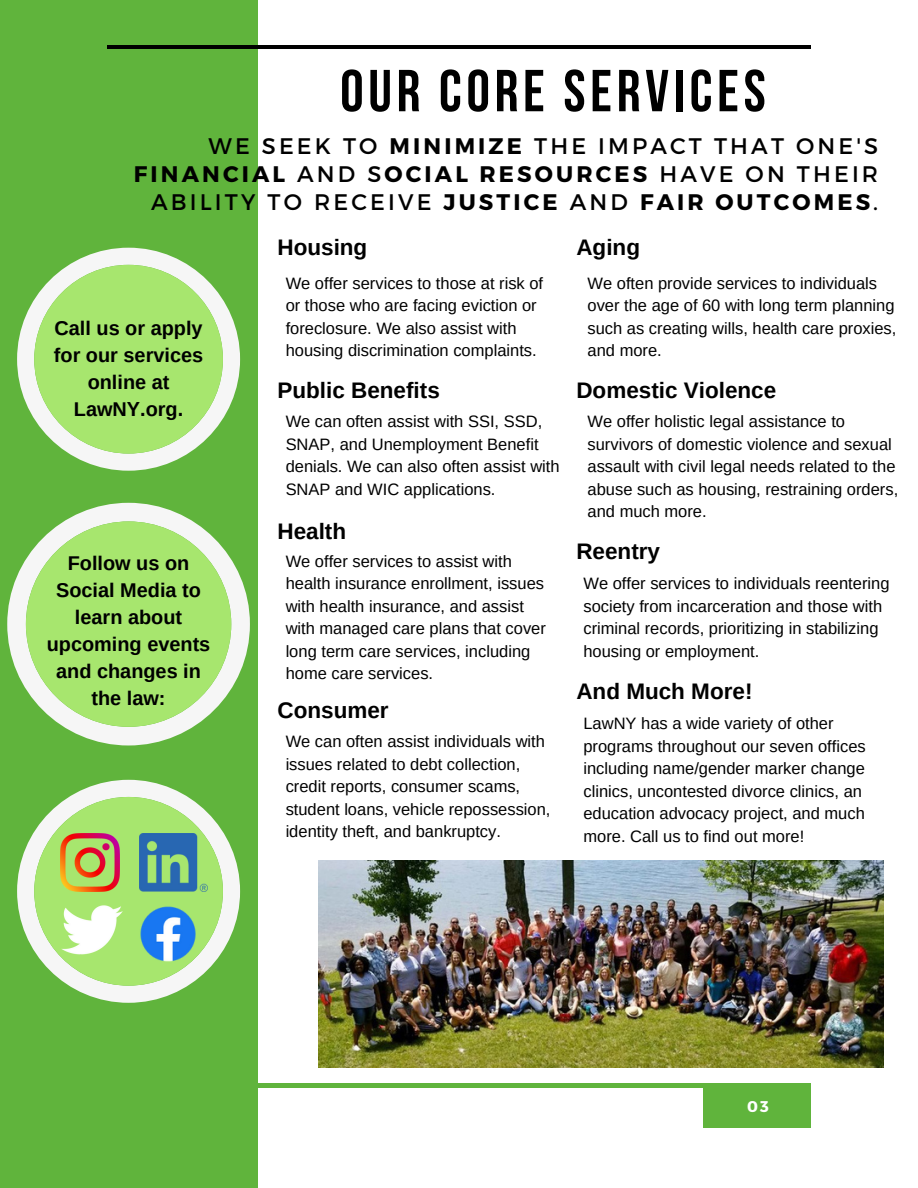
<style>
.page{position:relative;width:918px;height:1188px;background:#fff}
.page>*{position:absolute;margin:0;border:0;box-sizing:border-box;transform-origin:0 0}
.t1{font:700 59.1px "Bebas Neue";letter-spacing:.08em;color:#000}
.t2{font:22.5px/28.2px "Montserrat";letter-spacing:.14em;color:#000;text-align:right}
.t3{font:700 22.5px "Arimo";color:#000}
.t4{font:700 19.95px/27px "Arimo";color:#000;text-align:center}
.t5{font:16.5px/22.5px "Arimo";color:#000}
.t6{font:700 15.6px "Montserrat";color:#fff}
.s1{font-weight:700}
</style>
<div class="page">
<div style="left:0;top:0;width:258px;height:1188px;background:#60b43c"></div>
<hr style="left:108px;top:46px;width:703px;height:3px;background:#000">
<div style="left:703px;top:1084px;width:108px;height:44px;background:#60b43c"></div>
<hr style="left:107px;top:1084px;width:703px;height:3px;background:#60b43c">
<img style="left:319px;top:861px;width:564px;height:207px">
<svg style="left:17px;top:248px;width:223px;height:223px"></svg>
<div style="left:34px;top:265px;width:189px;height:189px;background:#a7e66e;border-radius:50%"></div>
<svg style="left:7px;top:503px;width:243px;height:242px"></svg>
<div style="left:26px;top:521px;width:205px;height:206px;background:#a7e66e;border-radius:50%"></div>
<svg style="left:17px;top:780px;width:223px;height:223px"></svg>
<div style="left:34px;top:797px;width:189px;height:189px;background:#a7e66e;border-radius:50%"></div>
<img style="left:139px;top:833px;width:69px;height:59px">
<img style="left:61px;top:833px;width:58px;height:59px">
<img style="left:62px;top:905px;width:60px;height:50px">
<img style="left:140px;top:906px;width:57px;height:57px">
<p class="t1" style="left:340px;top:67px;width:427px">OUR CORE SERVICES</p>
<p class="t2" style="left:134px;top:131px;width:746px">WE SEEK TO <span class="s1">MINIMIZE</span> THE IMPACT THAT ONE'S<br><span class="s1">FINANCIAL</span> AND S<span class="s1">OCIAL RESOURCES</span> HAVE ON THEIR<br>ABILITY TO RECEIVE <span class="s1">JUSTICE</span> AND <span class="s1">FAIR OUTCOMES</span>.</p>
<p class="t3" style="left:277px;top:235px;width:91px">Housing</p>
<p class="t5" style="left:286px;top:272px;width:259px">We offer services to those at risk of or those who are facing eviction or foreclosure. We also assist with housing discrimination complaints.</p>
<p class="t3" style="left:277px;top:377px;width:164px">Public Benefits</p>
<p class="t5" style="left:286px;top:410px;width:276px">We can often assist with SSI, SSD,<br>SNAP, and Unemployment Benefit denials. We can also often assist with<br>SNAP and WIC applications.</p>
<p class="t3" style="left:576px;top:235px;width:65px">Aging</p>
<p class="t5" style="left:588px;top:272px;width:310px">We often provide services to individuals over the age of 60 with long term planning such as creating wills, health care proxies, and more.</p>
<p class="t3" style="left:576px;top:377px;width:201px">Domestic Violence</p>
<p class="t5" style="left:588px;top:410px;width:312px">We offer holistic legal assistance to survivors of domestic violence and sexual assault with civil legal needs related to the abuse such as housing, restraining orders, and much more.</p>
<p class="t3" style="left:576px;top:538px;width:85px">Reentry</p>
<p class="t5" style="left:583px;top:572px;width:308px">We offer services to individuals reentering society from incarceration and those with criminal records, prioritizing in stabilizing housing or employment.</p>
<p class="t3" style="left:576px;top:678px;width:178px">And Much More!</p>
<p class="t5" style="left:583px;top:712px;width:284px">LawNY has a wide variety of other programs throughout our seven offices including name/gender marker change clinics, uncontested divorce clinics, an education advocacy project, and much more. Call us to find out more!</p>
<p class="t4" style="left:54px;top:315px;width:151px">Call us or apply for our services online at<br>LawNY.org.</p>
<p class="t3" style="left:277px;top:519px;width:70px">Health</p>
<p class="t5" style="left:286px;top:550px;width:262px">We offer services to assist with health insurance enrollment, issues with health insurance, and assist with managed care plans that cover long term care services, including home care services.</p>
<p class="t4" style="left:47px;top:549px;width:165px">Follow us on<br>Social Media to learn about upcoming events and changes in the law:</p>
<p class="t3" style="left:277px;top:697px;width:113px">Consumer</p>
<p class="t5" style="left:286px;top:730px;width:266px">We can often assist individuals with issues related to debt collection, credit reports, consumer scams, student loans, vehicle repossession, identity theft, and bankruptcy.</p>
<p class="t6" style="left:747px;top:1096px;width:23px">03</p>
</div>
